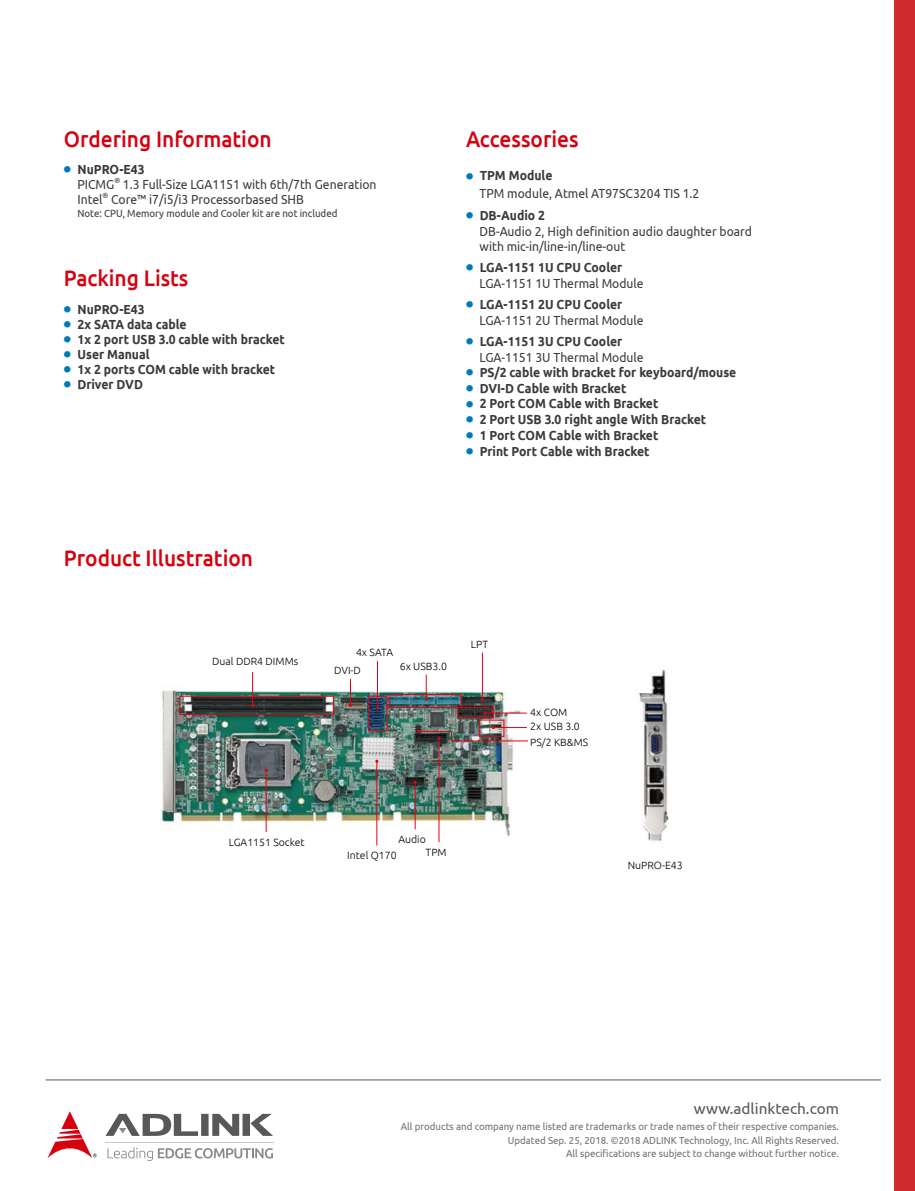
<style>
.page{position:relative;width:915px;height:1191px;background:#fff}
.page>*{position:absolute;margin:0;border:0;box-sizing:border-box;transform-origin:0 0}
.t1{font:500 22.5px "Ubuntu";color:#d7000f;scale:.93 1}
.t2{font:15.3px "Ubuntu";color:#595757}
.t3{font:13.2px/15.8px "Ubuntu";color:#3e3a39;scale:.92 1}
.t4{font:700 13.2px/15px "Ubuntu";color:#3e3a39;scale:.92 1}
.t5{font:300 10.5px/14.4px "Ubuntu";color:#000}
.t6{font:10.5px "Ubuntu";color:#3e3a39;scale:.92 1}
.t7{font:10.2px/13.5px "Ubuntu";color:#727171;text-align:right;scale:.95 1}
.t8{font:7.65px "Ubuntu";color:#3e3a39;scale:.92 1}
.s1{font-family:"Adobe Ming Std";font-weight:300;font-size:7.2px;color:#007bb8}
.s2{font-weight:400}
.s3{font-weight:700}
</style>
<div class="page">
<hr style="left:46px;top:1079px;width:834px;height:1px;background:#595757">
<div style="left:893px;top:0;width:21px;height:1191px;background:#d22b2d"></div>
<svg style="left:106px;top:1113px;width:166px;height:22px"></svg>
<svg style="left:47px;top:1111px;width:50px;height:47px"></svg>
<svg style="left:107px;top:1147px;width:166px;height:14px"></svg>
<hr style="left:105px;top:1142px;width:168px;height:1px;background:#c9caca">
<img style="left:160px;top:680px;width:368px;height:166px">
<img style="left:639px;top:669px;width:30px;height:173px">
<hr style="left:266px;top:770px;width:1px;height:61px;background:#e60012">
<hr style="left:252px;top:672px;width:1px;height:33px;background:#e60012">
<svg style="left:349px;top:679px;width:3px;height:28px"></svg>
<hr style="left:377px;top:661px;width:1px;height:47px;background:#e60012">
<hr style="left:482px;top:653px;width:1px;height:46px;background:#e60012">
<hr style="left:414px;top:782px;width:1px;height:47px;background:#e60012">
<hr style="left:376px;top:761px;width:1px;height:84px;background:#e60012">
<hr style="left:438px;top:738px;width:1px;height:104px;background:#e60012">
<hr style="left:485px;top:712px;width:41px;height:1px;background:#e60012">
<svg style="left:417px;top:726px;width:111px;height:15px"></svg>
<svg style="left:424px;top:675px;width:3px;height:26px"></svg>
<div style="left:179px;top:696px;width:155px;height:18px;border:1px solid #e60012"></div>
<div style="left:368px;top:696px;width:19px;height:34px;border:1px solid #e60012"></div>
<div style="left:457px;top:707px;width:36px;height:11px;border:1px solid #e60012"></div>
<div style="left:389px;top:694px;width:72px;height:14px;border:1px solid #e60012"></div>
<h1 class="t1" style="left:64px;top:124px;width:225px">Ordering Information</h1>
<p class="t4" style="left:77px;top:162px;width:75px;text-indent:-14px"><span class="s1">●</span> NuPRO-E43<br><span class="s2">PICMG</span></p>
<p class="t8" style="left:114px;top:175px;width:8px">®</p>
<p class="t3" style="left:123px;top:176px;width:277px">1.3 Full-Size LGA1151 with 6th/7th Generation</p>
<p class="t3" style="left:77px;top:191px;width:29px">Intel</p>
<p class="t8" style="left:102px;top:190px;width:8px">®</p>
<p class="t3" style="left:111px;top:191px;width:211px">Core™ i7/i5/i3 Processorbased SHB</p>
<p class="t6" style="left:77px;top:207px;width:284px">Note: CPU, Memory module and Cooler kit are not included</p>
<h1 class="t1" style="left:64px;top:264px;width:135px">Packing Lists</h1>
<p class="t4" style="left:64px;top:301px;width:89px"><span class="s1">●</span> NuPRO-E43</p>
<p class="t4" style="left:64px;top:316px;width:135px"><span class="s1">●</span> 2x SATA data cable</p>
<p class="t4" style="left:64px;top:331px;width:242px"><span class="s1">●</span> 1x 2 port USB 3.0 cable with bracket</p>
<p class="t4" style="left:64px;top:346px;width:95px"><span class="s1">●</span> User Manual</p>
<p class="t4" style="left:64px;top:361px;width:231px"><span class="s1">●</span> 1x 2 ports COM cable with bracket</p>
<p class="t4" style="left:64px;top:376px;width:87px"><span class="s1">●</span> Driver DVD</p>
<h1 class="t1" style="left:466px;top:124px;width:122px">Accessories</h1>
<p class="t3" style="left:479px;top:166px;width:240px;line-height:18px;text-indent:-14px"><span class="s1">●</span> <span class="s3">TPM Module<br></span>TPM module, Atmel AT97SC3204 TIS 1.2</p>
<p class="t3" style="left:479px;top:207px;width:297px;text-indent:-14px"><span class="s1">●</span> <span class="s3">DB-Audio 2<br></span>DB-Audio 2, High definition audio daughter board with mic-in/line-in/line-out</p>
<p class="t3" style="left:479px;top:259px;width:180px;text-indent:-14px"><span class="s1">●</span> <span class="s3">LGA-1151 1U CPU Cooler<br></span>LGA-1151 1U Thermal Module</p>
<p class="t3" style="left:479px;top:296px;width:180px;text-indent:-14px"><span class="s1">●</span> <span class="s3">LGA-1151 2U CPU Cooler<br></span>LGA-1151 2U Thermal Module</p>
<p class="t3" style="left:479px;top:333px;width:180px;text-indent:-14px"><span class="s1">●</span> <span class="s3">LGA-1151 3U CPU Cooler<br></span>LGA-1151 3U Thermal Module</p>
<p class="t4" style="left:466px;top:364px;width:295px"><span class="s1">●</span> PS/2 cable with bracket for keyboard/mouse</p>
<p class="t4" style="left:466px;top:380px;width:176px"><span class="s1">●</span> DVI-D Cable with Bracket</p>
<p class="t4" style="left:466px;top:396px;width:210px"><span class="s1">●</span> 2 Port COM Cable with Bracket</p>
<p class="t4" style="left:466px;top:412px;width:262px"><span class="s1">●</span> 2 Port USB 3.0 right angle With Bracket</p>
<p class="t4" style="left:466px;top:427px;width:210px"><span class="s1">●</span> 1 Port COM Cable with Bracket</p>
<p class="t4" style="left:466px;top:443px;width:201px"><span class="s1">●</span> Print Port Cable with Bracket</p>
<h1 class="t1" style="left:64px;top:543px;width:205px">Product Illustration</h1>
<p class="t5" style="left:212px;top:653px;width:87px">Dual DDR4 DIMMs</p>
<p class="t5" style="left:356px;top:645px;width:39px">4x SATA</p>
<p class="t5" style="left:334px;top:663px;width:28px">DVI-D</p>
<p class="t5" style="left:399px;top:658px;width:49px">6x USB3.0</p>
<p class="t5" style="left:470px;top:636px;width:19px">LPT</p>
<p class="t5" style="left:229px;top:834px;width:77px">LGA1151 Socket</p>
<p class="t5" style="left:398px;top:832px;width:29px">Audio</p>
<p class="t5" style="left:347px;top:847px;width:51px">Intel Q170</p>
<p class="t5" style="left:425px;top:845px;width:23px">TPM</p>
<p class="t5" style="left:530px;top:704px;width:51px">4x COM<br>2x USB 3.0</p>
<p class="t5" style="left:530px;top:735px;width:59px">PS/2 KB&amp;MS</p>
<p class="t5" style="left:627px;top:857px;width:56px">NuPRO-E43</p>
<p class="t2" style="left:693px;top:1098px;width:146px">www.adlinktech.com</p>
<p class="t7" style="left:400px;top:1119px;width:462px">All products and company name listed are trademarks or trade names of their respective companies.<br>Updated Sep. 25, 2018. ©2018 ADLINK Technology, Inc. All Rights Reserved.<br>All specifications are subject to change without further notice.</p>
</div>
